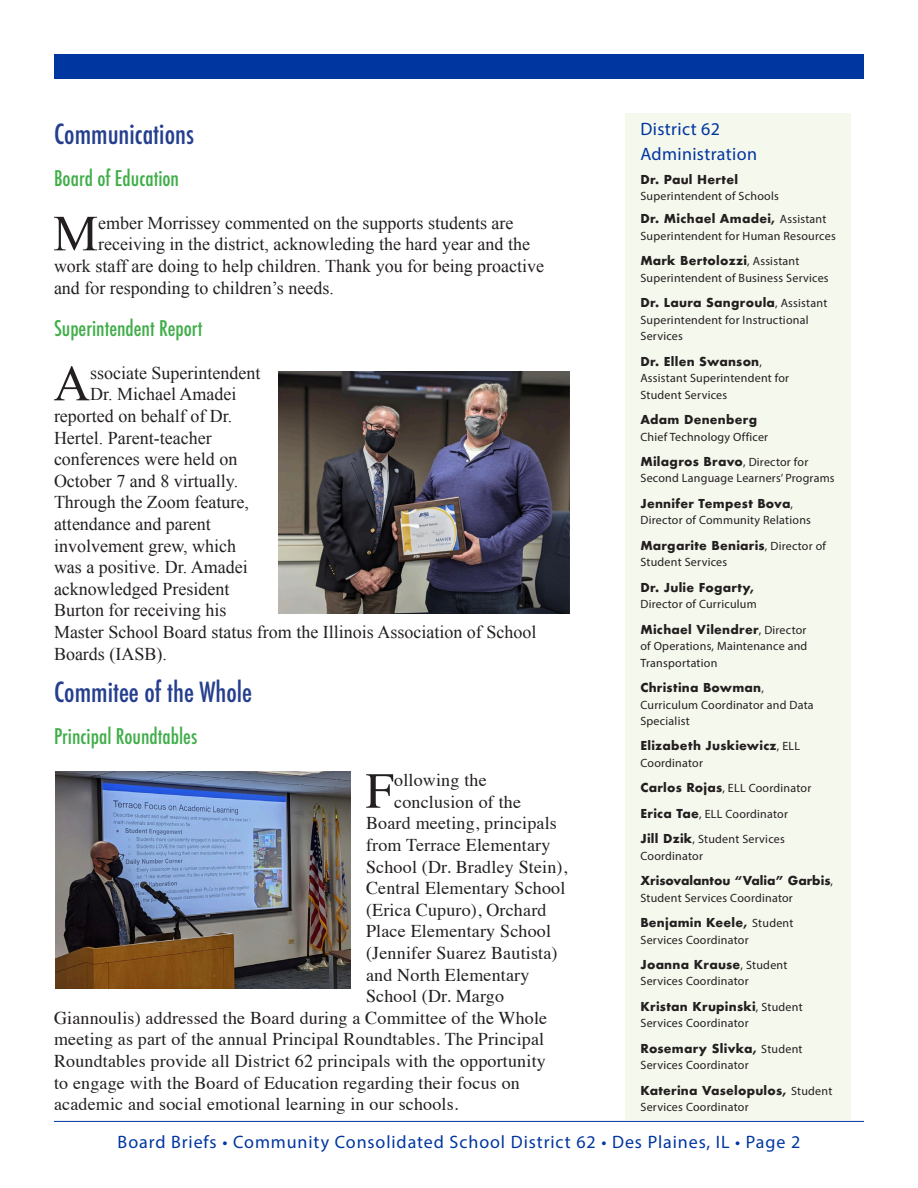
<style>
.page{position:relative;width:918px;height:1188px;background:#fff}
.page>*{position:absolute;margin:0;border:0;box-sizing:border-box;transform-origin:0 0}
.bodycopy{font:50.7px "Times";color:#231f20}
.bodycopy-2{font:50.55px "Times New Roman";color:#231f20}
.bodycopy-3{font:500 condensed 27px "Futura";color:#253f8e}
.bodycopy-4{font:500 condensed 21px "Futura";color:#40ae49}
.bodycopy-5{font:18px "Times New Roman";color:#231f20}
.bodycopy-6{font:18px "Times";letter-spacing:.01em;color:#231f20}
.Story_header{font:18px "Myriad Pro";letter-spacing:.05em;color:#0036a0}
.Story_header-2{font:18px/25.2px "Myriad Pro";letter-spacing:.02em;color:#0036a0}
.Board{font:12px/16.5px "Myriad Pro";letter-spacing:.02em;color:#231f20}
.Story_header-3{font:12px/16.5px "Myriad Pro";letter-spacing:.02em;color:#231f20}
.Board-2{font:700 12px/16.5px "Futura";letter-spacing:.02em;color:#231f20}
.s1{font-family:"Futura";font-weight:700}
.s2{font-family:"Myriad Pro";font-weight:400}
</style>
<div class="page">
<hr style="left:54px;top:1121px;width:810px;height:1px;background:#0036a0">
<div style="left:54px;top:54px;width:810px;height:25px;background:#0036a0"></div>
<div style="left:625px;top:113px;width:226px;height:1006px;background:#f5f8ed"></div>
<img style="left:279px;top:372px;width:290px;height:242px">
<img style="left:55px;top:771px;width:295px;height:218px">
<p class="bodycopy-3" style="left:54px;top:117px;width:141px">Communications</p>
<p class="bodycopy-4" style="left:54px;top:165px;width:127px">Board of Education</p>
<p class="bodycopy-2" style="left:53px;top:199px;width:47px">M</p>
<p class="bodycopy-5" style="left:98px;top:211px;width:417px">ember Morrissey commented on the supports students are</p>
<p class="bodycopy-5" style="left:98px;top:232px;width:433px">receiving in the district, acknowleding the hard year and the</p>
<p class="bodycopy-5" style="left:54px;top:254px;width:492px">work staff are doing to help children. Thank you for being proactive</p>
<p class="bodycopy-5" style="left:54px;top:275px;width:281px">and for responding to children’s needs.</p>
<p class="bodycopy-4" style="left:54px;top:314px;width:150px">Superintendent Report</p>
<p class="bodycopy-2" style="left:54px;top:349px;width:38px">A</p>
<p class="bodycopy-5" style="left:90px;top:361px;width:172px">ssociate Superintendent</p>
<p class="bodycopy-5" style="left:90px;top:382px;width:148px">Dr. Michael Amadei</p>
<p class="bodycopy-5" style="left:54px;top:404px;width:180px">reported on behalf of Dr.</p>
<p class="bodycopy-5" style="left:54px;top:425px;width:159px">Hertel. Parent-teacher</p>
<p class="bodycopy-5" style="left:54px;top:447px;width:185px">conferences were held on</p>
<p class="bodycopy-5" style="left:54px;top:469px;width:186px">October 7 and 8 virtually.</p>
<p class="bodycopy-5" style="left:54px;top:490px;width:196px">Through the Zoom feature,</p>
<p class="bodycopy-5" style="left:54px;top:512px;width:158px">attendance and parent</p>
<p class="bodycopy-5" style="left:54px;top:533px;width:184px">involvement grew, which</p>
<p class="bodycopy-5" style="left:54px;top:555px;width:195px">was a positive. Dr. Amadei</p>
<p class="bodycopy-5" style="left:54px;top:577px;width:177px">acknowledged President</p>
<p class="bodycopy-5" style="left:54px;top:598px;width:174px">Burton for receiving his</p>
<p class="bodycopy-5" style="left:54px;top:620px;width:484px">Master School Board status from the Illinois Association of School</p>
<p class="bodycopy-5" style="left:54px;top:641px;width:114px">Boards (IASB).</p>
<p class="bodycopy-3" style="left:54px;top:674px;width:200px">Commitee of the Whole</p>
<p class="bodycopy-4" style="left:54px;top:722px;width:145px">Principal Roundtables</p>
<p class="bodycopy" style="left:366px;top:743px;width:30px">F</p>
<p class="bodycopy-6" style="left:394px;top:763px;width:94px">ollowing the</p>
<p class="bodycopy-6" style="left:394px;top:785px;width:128px">conclusion of the</p>
<p class="bodycopy-6" style="left:366px;top:806px;width:192px">Board meeting, principals</p>
<p class="bodycopy-6" style="left:366px;top:828px;width:186px">from Terrace Elementary</p>
<p class="bodycopy-6" style="left:366px;top:850px;width:203px">School (Dr. Bradley Stein),</p>
<p class="bodycopy-6" style="left:366px;top:871px;width:201px">Central Elementary School</p>
<p class="bodycopy-6" style="left:366px;top:893px;width:182px">(Erica Cupuro), Orchard</p>
<p class="bodycopy-6" style="left:366px;top:914px;width:186px">Place Elementary School</p>
<p class="bodycopy-6" style="left:366px;top:936px;width:193px">(Jennifer Suarez Bautista)</p>
<p class="bodycopy-6" style="left:366px;top:958px;width:165px">and North Elementary</p>
<p class="bodycopy-6" style="left:366px;top:979px;width:140px">School (Dr. Margo</p>
<p class="bodycopy-6" style="left:54px;top:1001px;width:495px">Giannoulis) addressed the Board during a Committee of the Whole</p>
<p class="bodycopy-6" style="left:54px;top:1022px;width:492px">meeting as part of the annual Principal Roundtables. The Principal</p>
<p class="bodycopy-6" style="left:54px;top:1044px;width:493px">Roundtables provide all District 62 principals with the opportunity</p>
<p class="bodycopy-6" style="left:54px;top:1066px;width:467px">to engage with the Board of Education regarding their focus on</p>
<p class="bodycopy-6" style="left:54px;top:1087px;width:406px">academic and social emotional learning in our schools.</p>
<p class="Story_header-2" style="left:640px;top:116px;width:118px">District 62<br>Administration</p>
<p class="Story_header-3" style="left:640px;top:171px;width:140px"><span class="s1">Dr. Paul Hertel<br></span>Superintendent of Schools</p>
<p class="Board" style="left:640px;top:211px;width:197px"><span class="s1">Dr. Michael Amadei,</span> Assistant<br>Superintendent for Human Resources</p>
<p class="Board" style="left:640px;top:253px;width:190px"><span class="s1">Mark Bertolozzi</span>, Assistant<br>Superintendent of Business Services</p>
<p class="Board" style="left:640px;top:295px;width:188px"><span class="s1">Dr. Laura Sangroula</span>, Assistant<br>Superintendent for Instructional<br>Services</p>
<p class="Board" style="left:640px;top:353px;width:150px"><span class="s1">Dr. Ellen Swanson</span>,<br>Assistant Superintendent for<br>Student Services</p>
<p class="Board" style="left:640px;top:412px;width:129px"><span class="s1">Adam Denenberg<br></span>Chief Technology Officer</p>
<p class="Board" style="left:640px;top:454px;width:196px"><span class="s1">Milagros Bravo</span>, Director for<br>Second Language Learners’ Programs</p>
<p class="Board" style="left:640px;top:495px;width:172px"><span class="s1">Jennifer Tempest Bova</span>,<br>Director of Community Relations</p>
<p class="Board" style="left:640px;top:537px;width:187px"><span class="s1">Margarite Beniaris</span>, Director of<br>Student Services</p>
<p class="Board" style="left:640px;top:579px;width:118px"><span class="s1">Dr. Julie Fogarty,<br></span>Director of Curriculum</p>
<p class="Board" style="left:640px;top:621px;width:168px;text-align:justify"><span class="s1">Michael Vilendrer</span>, Director of Operations, Maintenance and Transportation</p>
<p class="Board" style="left:640px;top:680px;width:175px"><span class="s1">Christina Bowman</span>,<br>Curriculum Coordinator and Data<br>Specialist</p>
<p class="Board-2" style="left:640px;top:738px;width:161px">Elizabeth Juskiewicz<span class="s2">, ELL<br>Coordinator</span></p>
<p class="Board" style="left:640px;top:780px;width:172px"><span class="s1">Carlos Rojas</span>, ELL Coordinator</p>
<p class="Board" style="left:640px;top:805px;width:149px"><span class="s1">Erica Tae</span>, ELL Coordinator</p>
<p class="Board" style="left:640px;top:831px;width:146px"><span class="s1">Jill Dzik</span>, Student Services<br>Coordinator</p>
<p class="Board" style="left:640px;top:873px;width:194px"><span class="s1">Xrisovalantou “Valia” Garbis</span>,<br>Student Services Coordinator</p>
<p class="Board" style="left:640px;top:915px;width:154px"><span class="s1">Benjamin Keele,</span> Student<br>Services Coordinator</p>
<p class="Board" style="left:640px;top:956px;width:148px"><span class="s1">Joanna Krause</span>, Student<br>Services Coordinator</p>
<p class="Board" style="left:640px;top:998px;width:164px"><span class="s1">Kristan Krupinski</span>, Student<br>Services Coordinator</p>
<p class="Board" style="left:640px;top:1040px;width:164px"><span class="s1">Rosemary Slivka,</span> Student<br>Services Coordinator</p>
<p class="Board" style="left:640px;top:1082px;width:193px"><span class="s1">Katerina Vaselopulos,</span> Student<br>Services Coordinator</p>
<h3 class="Story_header" style="left:118px;top:1130px;width:684px">Board Briefs • Community Consolidated School District 62 • Des Plaines, IL • Page 2</h3>
</div>
